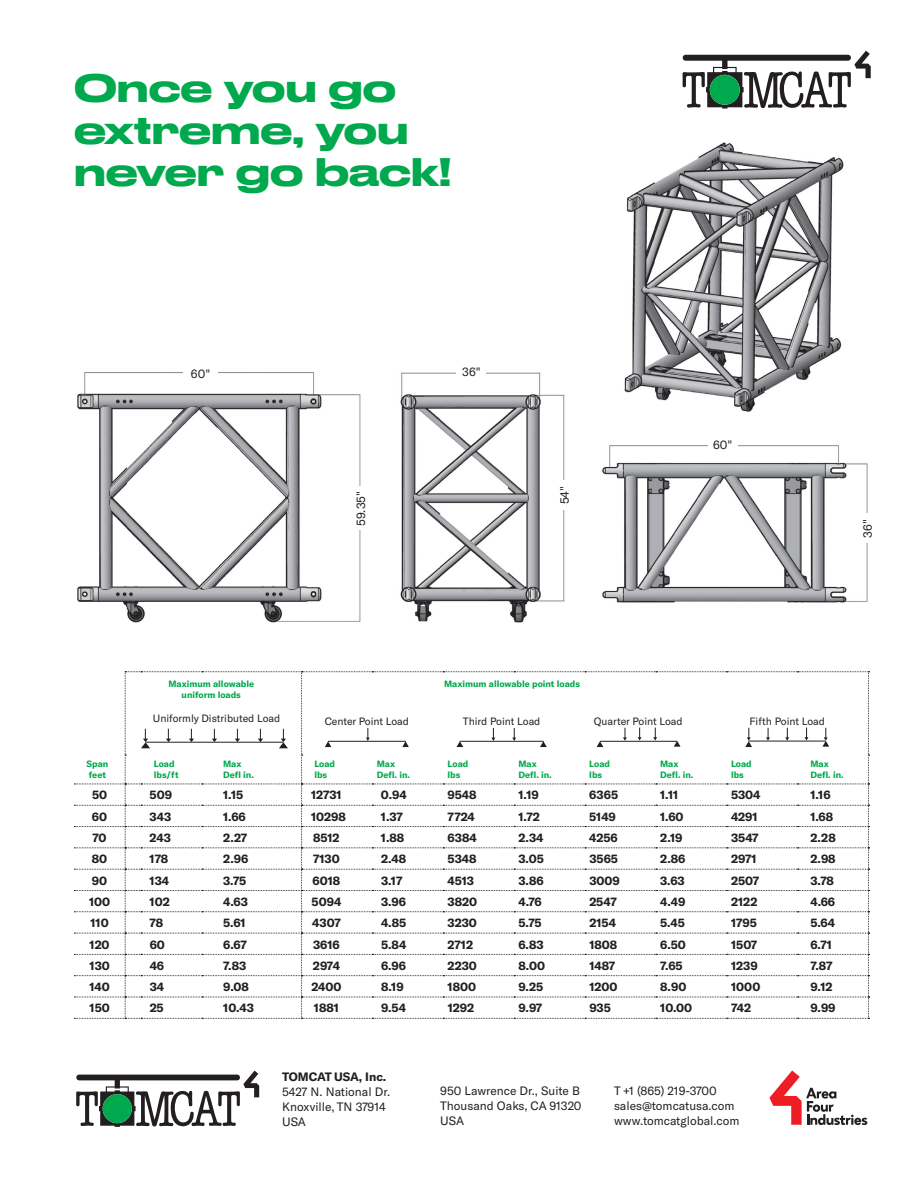
<style>
.page{position:relative;width:913px;height:1183px;background:#fff}
.page>*{position:absolute;margin:0;border:0;box-sizing:border-box;transform-origin:0 0}
.t1{font:500 expanded 37.5px/42px "Druk";color:#00a94d}
.t2{font:700 12px "GT America";color:#231f20}
.t3{font:12px/15px "GT America";color:#231f20}
.t4{font:10.5px "GT America";color:#231f20}
.t5{font:700 9px/10.5px "GT America";color:#00a94d}
</style>
<div class="page">
<svg style="left:682px;top:51px;width:189px;height:58px"></svg>
<div style="left:710px;top:75px;width:30px;height:30px;background:#00a94d;border-radius:50%"></div>
<img style="left:602px;top:445px;width:266px;height:158px">
<div style="left:708px;top:433px;width:30px;height:18px;background:#fff"></div>
<div style="left:855px;top:513px;width:19px;height:30px;background:#fff"></div>
<img style="left:624px;top:142px;width:220px;height:270px">
<img style="left:77px;top:372px;width:284px;height:251px">
<div style="left:184px;top:361px;width:34px;height:19px;background:#fff"></div>
<div style="left:349px;top:487px;width:18px;height:43px;background:#fff"></div>
<img style="left:400px;top:372px;width:165px;height:251px">
<div style="left:457px;top:360px;width:29px;height:18px;background:#fff"></div>
<div style="left:552px;top:480px;width:19px;height:30px;background:#fff"></div>
<svg style="left:76px;top:1071px;width:183px;height:56px"></svg>
<div style="left:103px;top:1094px;width:29px;height:29px;background:#00a94d;border-radius:50%"></div>
<svg style="left:769px;top:1070px;width:98px;height:55px"></svg>
<svg style="left:74px;top:671px;width:795px;height:348px"></svg>
<hr style="left:749px;top:741px;width:77px;height:1px;background:#231f20">
<h1 class="t1" style="left:74px;top:64px;width:379px">Once you go extreme, you never go back!</h1>
<p class="t3" style="left:191px;top:366px;width:21px">60"</p>
<p class="t3" style="left:353px;top:526px;width:36px;rotate:-90deg">59.35"</p>
<p class="t3" style="left:462px;top:364px;width:20px">36"</p>
<p class="t3" style="left:557px;top:504px;width:20px;rotate:-90deg">54"</p>
<p class="t3" style="left:713px;top:437px;width:21px">60"</p>
<p class="t3" style="left:860px;top:538px;width:20px;rotate:-90deg">36"</p>
<p class="t5" style="left:168px;top:679px;width:87px;text-align:center">Maximum allowable uniform loads</p>
<p class="t5" style="left:444px;top:679px;width:137px">Maximum allowable point loads</p>
<p class="t4" style="left:153px;top:712px;width:129px">Uniformly Distributed Load</p>
<p class="t4" style="left:325px;top:715px;width:86px">Center Point Load</p>
<p class="t4" style="left:463px;top:715px;width:79px">Third Point Load</p>
<p class="t4" style="left:594px;top:715px;width:90px">Quarter Point Load</p>
<p class="t4" style="left:749px;top:715px;width:77px">Fifth Point Load</p>
<p class="t5" style="left:87px;top:759px;width:23px">Span feet</p>
<p class="t5" style="left:154px;top:759px;width:26px">Load lbs/ft</p>
<p class="t5" style="left:223px;top:759px;width:32px">Max<br>Defl in.</p>
<p class="t5" style="left:314px;top:759px;width:22px">Load lbs</p>
<p class="t5" style="left:377px;top:759px;width:35px">Max<br>Defl. in.</p>
<p class="t5" style="left:448px;top:759px;width:22px">Load lbs</p>
<p class="t5" style="left:518px;top:759px;width:35px">Max<br>Defl. in.</p>
<p class="t5" style="left:589px;top:759px;width:22px">Load lbs</p>
<p class="t5" style="left:660px;top:759px;width:35px">Max<br>Defl. in.</p>
<p class="t5" style="left:731px;top:759px;width:22px">Load lbs</p>
<p class="t5" style="left:810px;top:759px;width:35px">Max<br>Defl. in.</p>
<p class="t2" style="left:92px;top:788px;width:17px">50</p>
<p class="t2" style="left:150px;top:788px;width:24px">509</p>
<p class="t2" style="left:223px;top:788px;width:22px">1.15</p>
<p class="t2" style="left:311px;top:788px;width:32px">12731</p>
<p class="t2" style="left:381px;top:788px;width:27px">0.94</p>
<p class="t2" style="left:448px;top:788px;width:31px">9548</p>
<p class="t2" style="left:518px;top:788px;width:22px">1.19</p>
<p class="t2" style="left:589px;top:788px;width:30px">6365</p>
<p class="t2" style="left:660px;top:788px;width:20px">1.11</p>
<p class="t2" style="left:731px;top:788px;width:31px">5304</p>
<p class="t2" style="left:810px;top:788px;width:22px">1.16</p>
<p class="t2" style="left:92px;top:809px;width:17px">60</p>
<p class="t2" style="left:150px;top:809px;width:23px">343</p>
<p class="t2" style="left:223px;top:809px;width:24px">1.66</p>
<p class="t2" style="left:311px;top:809px;width:36px">10298</p>
<p class="t2" style="left:381px;top:809px;width:23px">1.37</p>
<p class="t2" style="left:448px;top:809px;width:29px">7724</p>
<p class="t2" style="left:518px;top:809px;width:23px">1.72</p>
<p class="t2" style="left:589px;top:809px;width:28px">5149</p>
<p class="t2" style="left:660px;top:809px;width:25px">1.60</p>
<p class="t2" style="left:731px;top:809px;width:28px">4291</p>
<p class="t2" style="left:810px;top:809px;width:24px">1.68</p>
<p class="t2" style="left:93px;top:830px;width:16px">70</p>
<p class="t2" style="left:150px;top:830px;width:23px">243</p>
<p class="t2" style="left:223px;top:830px;width:26px">2.27</p>
<p class="t2" style="left:313px;top:830px;width:28px">8512</p>
<p class="t2" style="left:381px;top:830px;width:25px">1.88</p>
<p class="t2" style="left:448px;top:830px;width:31px">6384</p>
<p class="t2" style="left:518px;top:830px;width:27px">2.34</p>
<p class="t2" style="left:589px;top:830px;width:30px">4256</p>
<p class="t2" style="left:660px;top:830px;width:24px">2.19</p>
<p class="t2" style="left:731px;top:830px;width:29px">3547</p>
<p class="t2" style="left:810px;top:830px;width:27px">2.28</p>
<p class="t2" style="left:92px;top:852px;width:17px">80</p>
<p class="t2" style="left:150px;top:852px;width:20px">178</p>
<p class="t2" style="left:223px;top:852px;width:27px">2.96</p>
<p class="t2" style="left:313px;top:852px;width:28px">7130</p>
<p class="t2" style="left:381px;top:852px;width:27px">2.48</p>
<p class="t2" style="left:448px;top:852px;width:31px">5348</p>
<p class="t2" style="left:518px;top:852px;width:27px">3.05</p>
<p class="t2" style="left:589px;top:852px;width:30px">3565</p>
<p class="t2" style="left:660px;top:852px;width:27px">2.86</p>
<p class="t2" style="left:731px;top:852px;width:27px">2971</p>
<p class="t2" style="left:810px;top:852px;width:27px">2.98</p>
<p class="t2" style="left:92px;top:873px;width:17px">90</p>
<p class="t2" style="left:150px;top:873px;width:21px">134</p>
<p class="t2" style="left:223px;top:873px;width:25px">3.75</p>
<p class="t2" style="left:313px;top:873px;width:29px">6018</p>
<p class="t2" style="left:381px;top:873px;width:23px">3.17</p>
<p class="t2" style="left:448px;top:873px;width:28px">4513</p>
<p class="t2" style="left:518px;top:873px;width:27px">3.86</p>
<p class="t2" style="left:589px;top:873px;width:32px">3009</p>
<p class="t2" style="left:660px;top:873px;width:26px">3.63</p>
<p class="t2" style="left:731px;top:873px;width:30px">2507</p>
<p class="t2" style="left:810px;top:873px;width:25px">3.78</p>
<p class="t2" style="left:89px;top:894px;width:23px">100</p>
<p class="t2" style="left:150px;top:894px;width:22px">102</p>
<p class="t2" style="left:223px;top:894px;width:26px">4.63</p>
<p class="t2" style="left:312px;top:894px;width:31px">5094</p>
<p class="t2" style="left:381px;top:894px;width:27px">3.96</p>
<p class="t2" style="left:448px;top:894px;width:31px">3820</p>
<p class="t2" style="left:518px;top:894px;width:25px">4.76</p>
<p class="t2" style="left:589px;top:894px;width:29px">2547</p>
<p class="t2" style="left:660px;top:894px;width:27px">4.49</p>
<p class="t2" style="left:731px;top:894px;width:28px">2122</p>
<p class="t2" style="left:810px;top:894px;width:26px">4.66</p>
<p class="t2" style="left:90px;top:915px;width:20px">110</p>
<p class="t2" style="left:150px;top:915px;width:15px">78</p>
<p class="t2" style="left:223px;top:915px;width:24px">5.61</p>
<p class="t2" style="left:312px;top:915px;width:30px">4307</p>
<p class="t2" style="left:381px;top:915px;width:27px">4.85</p>
<p class="t2" style="left:448px;top:915px;width:31px">3230</p>
<p class="t2" style="left:518px;top:915px;width:25px">5.75</p>
<p class="t2" style="left:589px;top:915px;width:28px">2154</p>
<p class="t2" style="left:660px;top:915px;width:26px">5.45</p>
<p class="t2" style="left:731px;top:915px;width:27px">1795</p>
<p class="t2" style="left:810px;top:915px;width:26px">5.64</p>
<p class="t2" style="left:90px;top:937px;width:21px">120</p>
<p class="t2" style="left:150px;top:937px;width:17px">60</p>
<p class="t2" style="left:223px;top:937px;width:25px">6.67</p>
<p class="t2" style="left:313px;top:937px;width:28px">3616</p>
<p class="t2" style="left:381px;top:937px;width:27px">5.84</p>
<p class="t2" style="left:448px;top:937px;width:27px">2712</p>
<p class="t2" style="left:518px;top:937px;width:27px">6.83</p>
<p class="t2" style="left:589px;top:937px;width:29px">1808</p>
<p class="t2" style="left:660px;top:937px;width:27px">6.50</p>
<p class="t2" style="left:731px;top:937px;width:28px">1507</p>
<p class="t2" style="left:810px;top:937px;width:23px">6.71</p>
<p class="t2" style="left:90px;top:958px;width:22px">130</p>
<p class="t2" style="left:150px;top:958px;width:16px">46</p>
<p class="t2" style="left:223px;top:958px;width:25px">7.83</p>
<p class="t2" style="left:313px;top:958px;width:29px">2974</p>
<p class="t2" style="left:381px;top:958px;width:27px">6.96</p>
<p class="t2" style="left:448px;top:958px;width:31px">2230</p>
<p class="t2" style="left:519px;top:958px;width:28px">8.00</p>
<p class="t2" style="left:589px;top:958px;width:27px">1487</p>
<p class="t2" style="left:660px;top:958px;width:24px">7.65</p>
<p class="t2" style="left:731px;top:958px;width:28px">1239</p>
<p class="t2" style="left:810px;top:958px;width:23px">7.87</p>
<p class="t2" style="left:89px;top:979px;width:22px">140</p>
<p class="t2" style="left:150px;top:979px;width:16px">34</p>
<p class="t2" style="left:223px;top:979px;width:27px">9.08</p>
<p class="t2" style="left:311px;top:979px;width:32px">2400</p>
<p class="t2" style="left:381px;top:979px;width:24px">8.19</p>
<p class="t2" style="left:448px;top:979px;width:30px">1800</p>
<p class="t2" style="left:519px;top:979px;width:26px">9.25</p>
<p class="t2" style="left:589px;top:979px;width:30px">1200</p>
<p class="t2" style="left:660px;top:979px;width:28px">8.90</p>
<p class="t2" style="left:731px;top:979px;width:31px">1000</p>
<p class="t2" style="left:810px;top:979px;width:24px">9.12</p>
<p class="t2" style="left:90px;top:1001px;width:22px">150</p>
<p class="t2" style="left:150px;top:1001px;width:16px">25</p>
<p class="t2" style="left:223px;top:1001px;width:32px">10.43</p>
<p class="t2" style="left:314px;top:1001px;width:27px">1881</p>
<p class="t2" style="left:381px;top:1001px;width:26px">9.54</p>
<p class="t2" style="left:448px;top:1001px;width:28px">1292</p>
<p class="t2" style="left:519px;top:1001px;width:25px">9.97</p>
<p class="t2" style="left:589px;top:1001px;width:23px">935</p>
<p class="t2" style="left:660px;top:1001px;width:34px">10.00</p>
<p class="t2" style="left:731px;top:1001px;width:22px">742</p>
<p class="t2" style="left:810px;top:1001px;width:27px">9.99</p>
<p class="t2" style="left:282px;top:1069px;width:106px">TOMCAT USA, Inc.</p>
<p class="t3" style="left:282px;top:1084px;width:110px">5427 N. National Dr.<br>Knoxville, TN 37914<br>USA</p>
<p class="t3" style="left:440px;top:1084px;width:143px">950 Lawrence Dr., Suite B<br>Thousand Oaks, CA 91320<br>USA</p>
<p class="t3" style="left:614px;top:1083px;width:127px">T +1 (865) 219-3700 sales@tomcatusa.com www.tomcatglobal.com</p>
</div>
